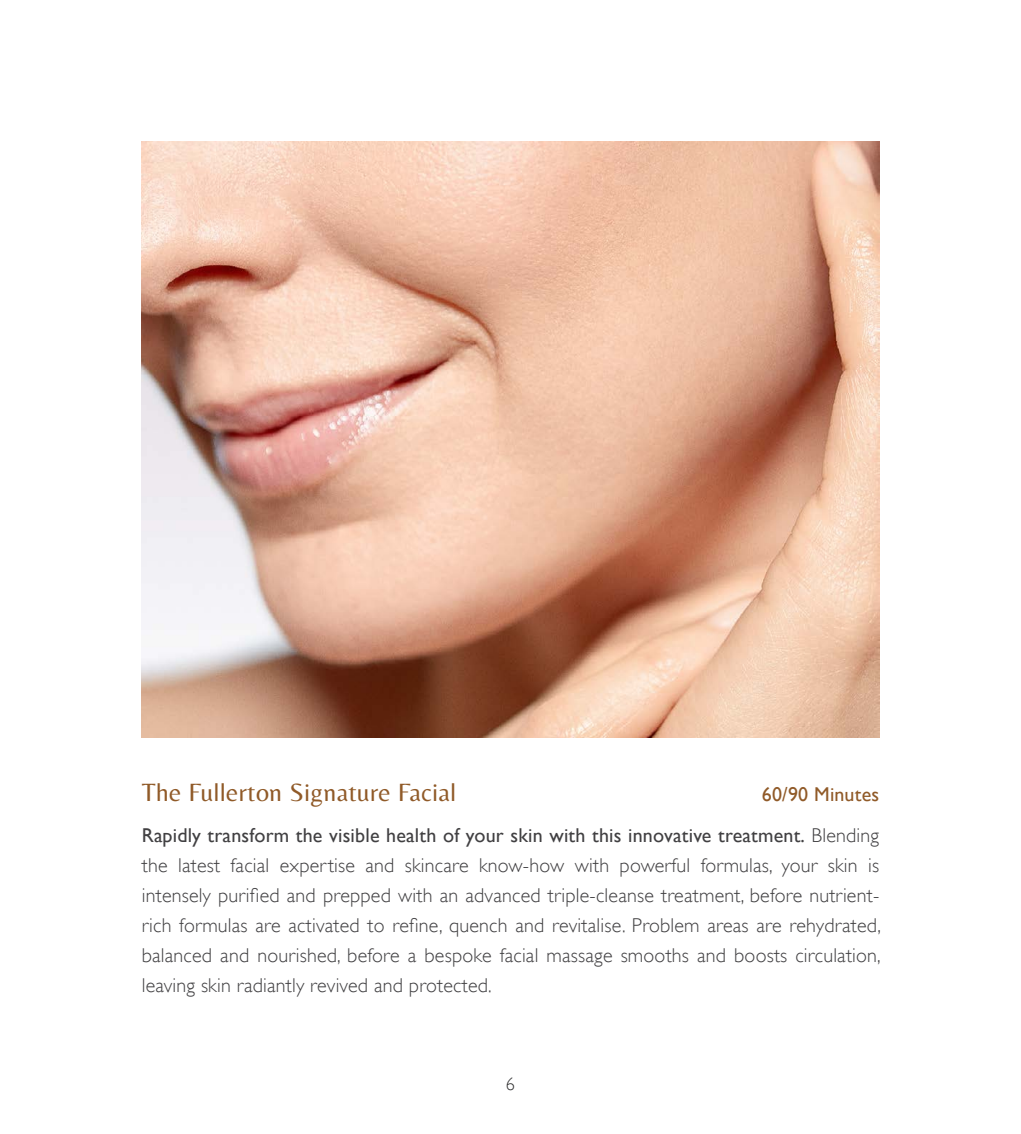
<style>
.page{position:relative;width:1021px;height:1134px;background:#fff}
.page>*{position:absolute;margin:0;border:0;box-sizing:border-box;transform-origin:0 0}
.t1{font:26px "Belleza";letter-spacing:.01em;color:#905a28}
.t2{font:300 20px/30px "Gill Sans";letter-spacing:.01em;color:#414042;text-align:justify}
.t3{font:20px/41.4px "Gill Sans";letter-spacing:.01em;color:#414042;text-align:right}
.t4{font:300 18px "Gill Sans";color:#2e2e2f}
.s1{color:#905a28}
.s2{font-weight:300}
</style>
<div class="page">
<img style="left:142px;top:142px;width:737px;height:595px">
<h1 class="t1" style="left:142px;top:777px;width:316px">The Fullerton Signature Facial</h1>
<p class="t3" style="left:142px;top:773px;width:739px"><span class="s1">60/90 Minutes<br></span>Rapidly transform the visible health of your skin with this innovative treatment. <span class="s2">Blending</span></p>
<p class="t2" style="left:142px;top:850px;width:740px">the latest facial expertise and skincare know-how with powerful formulas, your skin is intensely purified and prepped with an advanced triple-cleanse treatment, before nutrient&shy;rich formulas are activated to refine, quench and revitalise. Problem areas are rehydrated, balanced and nourished, before a bespoke facial massage smooths and boosts circulation, leaving skin radiantly revived and protected.</p>
<p class="t4" style="left:506px;top:1073px;width:10px">6</p>
</div>
